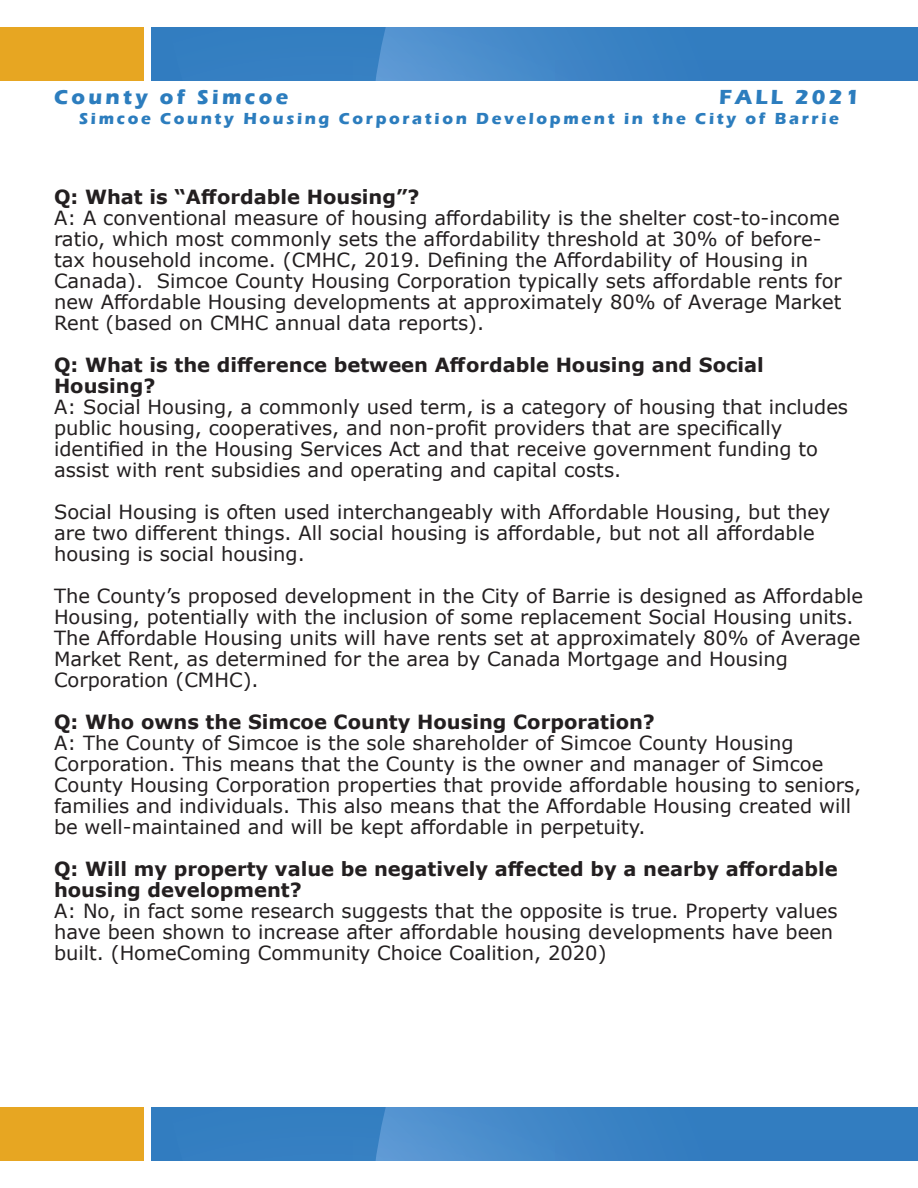
<style>
.page{position:relative;width:918px;height:1188px;background:#fff}
.page>*{position:absolute;margin:0;border:0;box-sizing:border-box;transform-origin:0 0}
.t1{font:700 21px "Eras ITC";letter-spacing:.16em;color:#2c7dbe}
.t2{font:19.5px/21px "Verdana";color:#231f20}
.t3{font:700 19.5px/21px "Verdana";color:#231f20}
.t4{font:700 16.5px "Eras ITC";letter-spacing:.16em;color:#2c7dbe}
</style>
<div class="page">
<div style="left:151px;top:1107px;width:767px;height:54px;background:#337ec1"></div>
<svg style="left:375px;top:1107px;width:224px;height:54px"></svg>
<div style="left:0;top:1107px;width:143px;height:54px;background:#e7a622"></div>
<div style="left:151px;top:27px;width:767px;height:54px;background:#337ec1"></div>
<svg style="left:375px;top:27px;width:224px;height:54px"></svg>
<div style="left:0;top:27px;width:143px;height:54px;background:#e7a622"></div>
<p class="t1" style="left:54px;top:85px;width:236px">County of Simcoe</p>
<p class="t1" style="left:719px;top:85px;width:141px">FALL 2021</p>
<p class="t4" style="left:79px;top:109px;width:761px">Simcoe County Housing Corporation Development in the City of Barrie</p>
<p class="t3" style="left:54px;top:186px;width:367px">Q: What is “Affordable Housing”?</p>
<p class="t2" style="left:54px;top:207px;width:789px">A: A conventional measure of housing affordability is the shelter cost-to-income ratio, which most commonly sets the affordability threshold at 30% of before&shy;tax household income. (CMHC, 2019. Defining the Affordability of Housing in Canada). Simcoe County Housing Corporation typically sets affordable rents for new Affordable Housing developments at approximately 80% of Average Market Rent (based on CMHC annual data reports).</p>
<p class="t3" style="left:54px;top:354px;width:711px">Q: What is the difference between Affordable Housing and Social<br>Housing?</p>
<p class="t2" style="left:54px;top:396px;width:796px">A: Social Housing, a commonly used term, is a category of housing that includes public housing, cooperatives, and non-profit providers that are specifically identified in the Housing Services Act and that receive government funding to assist with rent subsidies and operating and capital costs.</p>
<p class="t2" style="left:54px;top:501px;width:778px">Social Housing is often used interchangeably with Affordable Housing, but they are two different things. All social housing is affordable, but not all affordable housing is social housing.</p>
<p class="t2" style="left:54px;top:585px;width:811px">The County’s proposed development in the City of Barrie is designed as Affordable Housing, potentially with the inclusion of some replacement Social Housing units.<br>The Affordable Housing units will have rents set at approximately 80% of Average Market Rent, as determined for the area by Canada Mortgage and Housing Corporation (CMHC).</p>
<p class="t3" style="left:54px;top:711px;width:603px">Q: Who owns the Simcoe County Housing Corporation?</p>
<p class="t2" style="left:54px;top:732px;width:809px">A: The County of Simcoe is the sole shareholder of Simcoe County Housing Corporation. This means that the County is the owner and manager of Simcoe County Housing Corporation properties that provide affordable housing to seniors, families and individuals. This also means that the Affordable Housing created will be well-maintained and will be kept affordable in perpetuity.</p>
<p class="t3" style="left:54px;top:858px;width:785px">Q: Will my property value be negatively affected by a nearby affordable housing development?</p>
<p class="t2" style="left:54px;top:900px;width:785px">A: No, in fact some research suggests that the opposite is true. Property values have been shown to increase after affordable housing developments have been built. (HomeComing Community Choice Coalition, 2020)</p>
</div>
